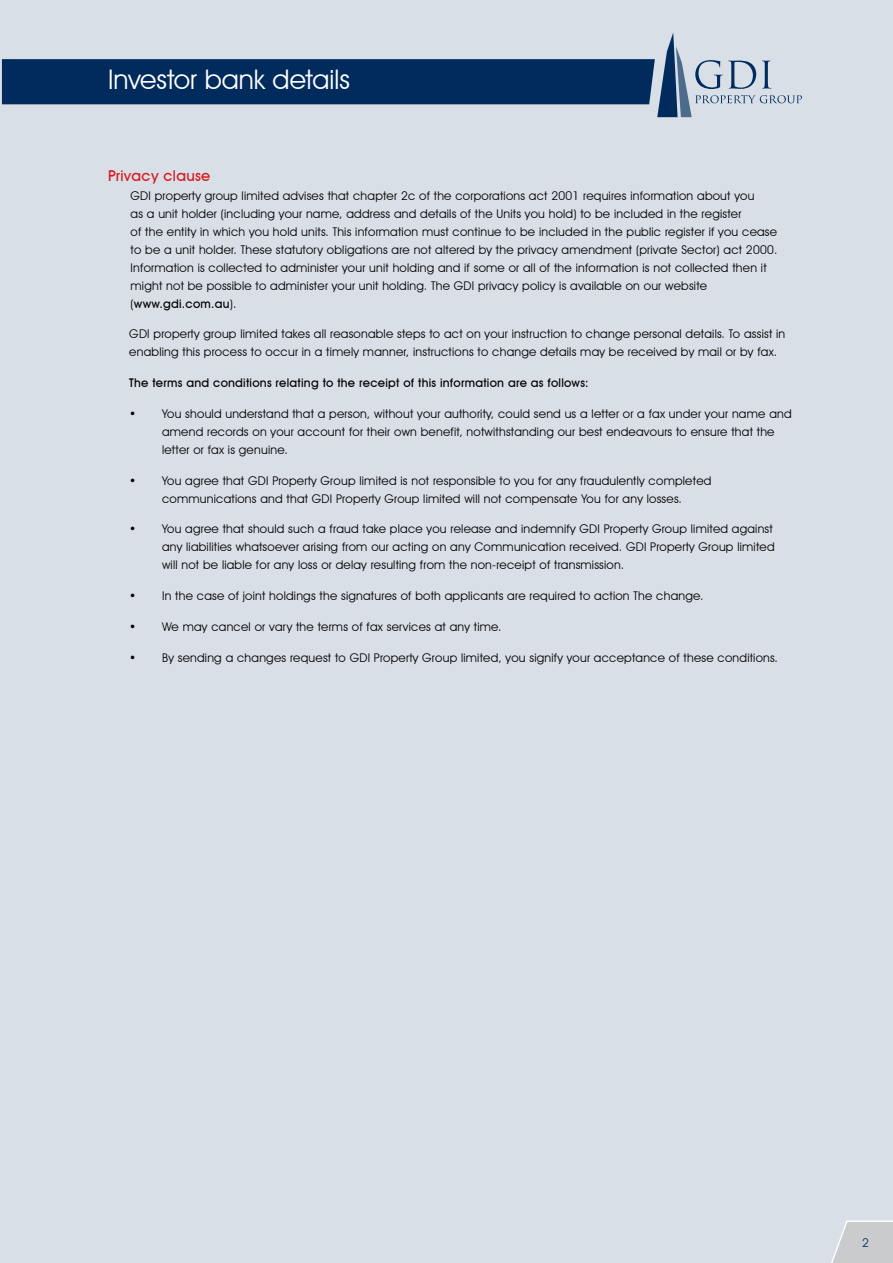
<style>
.page{position:relative;width:893px;height:1263px;background:#d9dfe7}
.page>*{position:absolute;margin:0;border:0;box-sizing:border-box;transform-origin:0 0}
.t1{font:27px "Avant Garde IT Cby BT";color:#fff}
.t2{font:500 15px "Avant Garde IT Cby BT";letter-spacing:.02em;color:#d71920}
.t3{font:12px/18px "Avant Garde IT Cby BT";letter-spacing:.02em;color:#000}
.t4{font:500 12px "Avant Garde IT Cby BT";letter-spacing:.02em;color:#000}
.t5{font:12px "Avant Garde IT Cby BT";color:#002b5c}
.t6{font:10.5px "Avant Garde IT Cby BT";color:#002b5c}
.s1{font-weight:500}
</style>
<div class="page">
<svg style="left:831px;top:1220px;width:62px;height:43px;background:#cdd0d2"></svg>
<svg style="left:2px;top:33px;width:800px;height:84px"></svg>
<h1 class="t1" style="left:108px;top:63px;width:243px">Investor bank details</h1>
<p class="t2" style="left:108px;top:167px;width:104px">Privacy clause</p>
<p class="t3" style="left:131px;top:186px;width:648px">GDI property group limited advises that chapter 2c of the corporations act 2001 requires information about you<br>as a unit holder (including your name, address and details of the Units you hold) to be included in the register<br>of the entity in which you hold units. This information must continue to be included in the public register if you cease to be a unit holder. These statutory obligations are not altered by the privacy amendment (private Sector) act 2000.<br>Information is collected to administer your unit holding and if some or all of the information is not collected then it might not be possible to administer your unit holding. The GDI privacy policy is available on our website (<span class="s1">www.gdi.com.au</span>).</p>
<p class="t3" style="left:129px;top:325px;width:657px">GDI property group limited takes all reasonable steps to act on your instruction to change personal details. To assist in enabling this process to occur in a timely manner, instructions to change details may be received by mail or by fax.</p>
<p class="t4" style="left:129px;top:375px;width:461px">The terms and conditions relating to the receipt of this information are as follows:</p>
<p class="t3" style="left:162px;top:404px;width:631px;text-indent:-33px">• You should understand that a person, without your authority, could send us a letter or a fax under your name and amend records on your account for their own benefit, notwithstanding our best endeavours to ensure that the letter or fax is genuine.</p>
<p class="t3" style="left:129px;top:471px;width:584px;text-align:center">• You agree that GDI Property Group limited is not responsible to you for any fraudulently completed communications and that GDI Property Group limited will not compensate You for any losses.</p>
<p class="t3" style="left:162px;top:520px;width:614px;text-indent:-33px">• You agree that should such a fraud take place you release and indemnify GDI Property Group limited against any liabilities whatsoever arising from our acting on any Communication received. GDI Property Group limited will not be liable for any loss or delay resulting from the non-receipt of transmission.</p>
<p class="t3" style="left:129px;top:587px;width:576px">• In the case of joint holdings the signatures of both applicants are required to action The change.</p>
<p class="t3" style="left:129px;top:617px;width:374px">• We may cancel or vary the terms of fax services at any time.</p>
<p class="t3" style="left:129px;top:648px;width:650px">• By sending a changes request to GDI Property Group limited, you signify your acceptance of these conditions.</p>
<p class="t6" style="left:862px;top:1235px;width:7px">2</p>
<p class="t5" style="left:862px;top:1235px;width:8px">2</p>
</div>
